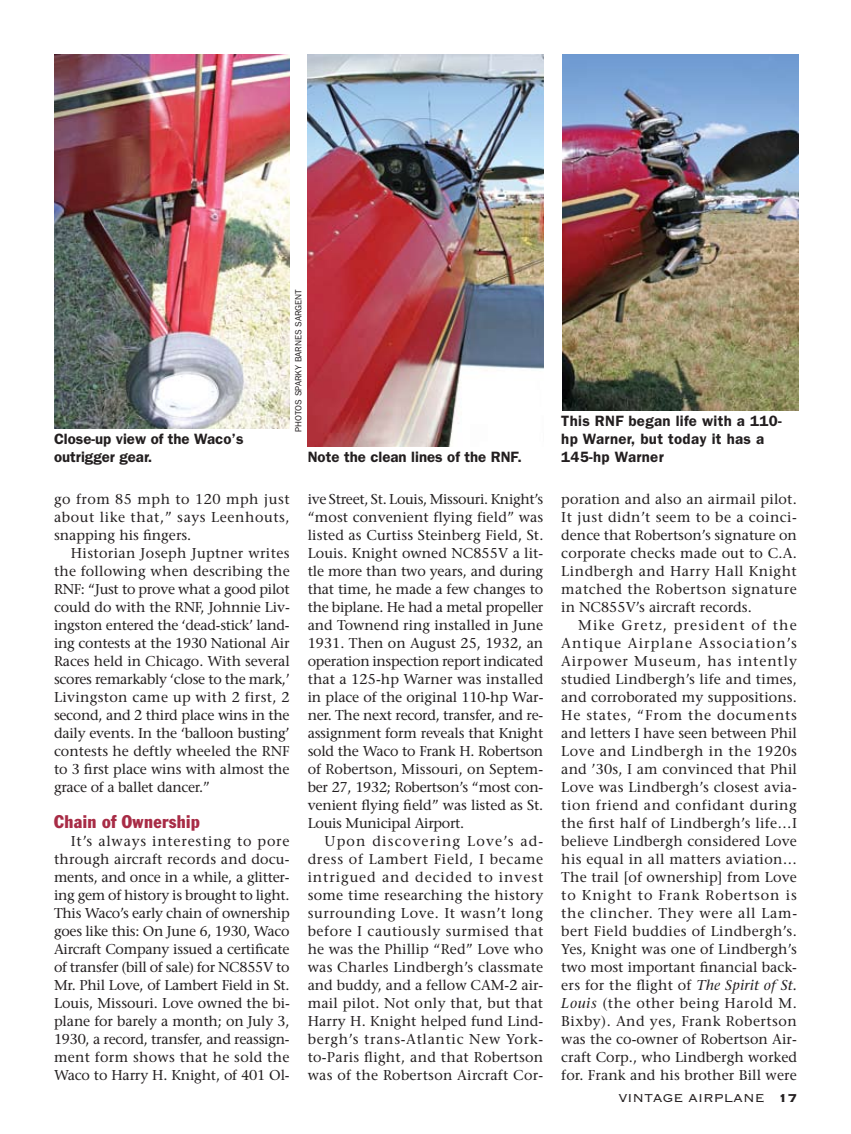
<style>
.page{position:relative;width:851px;height:1134px;background:#fff}
.page>*{position:absolute;margin:0;border:0;box-sizing:border-box;transform-origin:0 0}
.t1{font:condensed 18px "Franklin Gothic";letter-spacing:.02em;color:#a82c46}
.t2{font:600 15px/18px "Franklin Gothic";color:#231f20}
.t3{font:600 15px/18px "Franklin Gothic";letter-spacing:.02em;color:#231f20}
.t4{font:15px "Copperplate Thirty Two BC";color:#231f20}
.t5{font:14.25px/18px "Stone Serif";color:#231f20;text-align:justify}
.t6{font:9px "Franklin Gothic";color:#231f20}
.s1{font-style:italic}
.s2{font-family:"Copperplate Thirty Three BC"}
</style>
<div class="page">
<img style="left:54px;top:54px;width:236px;height:375px">
<img style="left:308px;top:54px;width:235px;height:393px">
<img style="left:562px;top:54px;width:236px;height:357px">
<p class="t2" style="left:54px;top:430px;width:191px">Close-up view of the Waco’s outrigger gear.</p>
<p class="t6" style="left:293px;top:432px;width:144px;rotate:-90deg">PHOTOS SPARKY BARNES SARGENT</p>
<p class="t2" style="left:308px;top:448px;width:216px">Note the clean lines of the RNF.</p>
<p class="t5" style="left:54px;top:490px;width:237px">go from 85 mph to 120 mph just about like that,” says Leenhouts, snapping his fingers.</p>
<p class="t5" style="left:54px;top:544px;width:237px;text-indent:17px">Historian Joseph Juptner writes the following when describing the RNF: “Just to prove what a good pilot could do with the RNF, Johnnie Liv&shy;ingston entered the ‘dead-stick’ land&shy;ing contests at the 1930 National Air Races held in Chicago. With several scores remarkably ‘close to the mark,’ Livingston came up with 2 first, 2 second, and 2 third place wins in the daily events. In the ‘balloon busting’ contests he deftly wheeled the RNF to 3 first place wins with almost the grace of a ballet dancer.”</p>
<p class="t1" style="left:54px;top:811px;width:147px">Chain of Ownership</p>
<p class="t5" style="left:54px;top:832px;width:237px;text-indent:17px">It’s always interesting to pore through aircraft records and docu&shy;ments, and once in a while, a glitter&shy;ing gem of history is brought to light.<br>This Waco’s early chain of ownership goes like this: On June 6, 1930, Waco Aircraft Company issued a certificate of transfer (bill of sale) for NC855V to Mr. Phil Love, of Lambert Field in St.<br>Louis, Missouri. Love owned the bi&shy;plane for barely a month; on July 3, 1930, a record, transfer, and reassign&shy;ment form shows that he sold the Waco to Harry H. Knight, of 401 Ol-</p>
<p class="t5" style="left:307px;top:490px;width:237px">ive Street, St. Louis, Missouri. Knight’s “most convenient flying field” was listed as Curtiss Steinberg Field, St.<br>Louis. Knight owned NC855V a lit&shy;tle more than two years, and during that time, he made a few changes to the biplane. He had a metal propeller and Townend ring installed in June 1931. Then on August 25, 1932, an operation inspection report indicated that a 125-hp Warner was installed in place of the original 110-hp War&shy;ner. The next record, transfer, and re&shy;assignment form reveals that Knight sold the Waco to Frank H. Robertson of Robertson, Missouri, on Septem&shy;ber 27, 1932; Robertson’s “most con&shy;venient flying field” was listed as St.<br>Louis Municipal Airport.</p>
<p class="t5" style="left:307px;top:832px;width:237px;text-indent:17px">Upon discovering Love’s ad&shy;dress of Lambert Field, I became intrigued and decided to invest some time researching the history surrounding Love. It wasn’t long before I cautiously surmised that he was the Phillip “Red” Love who was Charles Lindbergh’s classmate and buddy, and a fellow CAM-2 air&shy;mail pilot. Not only that, but that Harry H. Knight helped fund Lind&shy;bergh’s trans-Atlantic New York&shy;to-Paris flight, and that Robertson was of the Robertson Aircraft Cor-</p>
<p class="t3" style="left:561px;top:412px;width:222px">This RNF began life with a 110- hp Warner, but today it has a<br>145-hp Warner</p>
<p class="t5" style="left:561px;top:490px;width:237px">poration and also an airmail pilot.<br>It just didn’t seem to be a coinci&shy;dence that Robertson’s signature on corporate checks made out to C.A.<br>Lindbergh and Harry Hall Knight matched the Robertson signature in NC855V’s aircraft records.</p>
<p class="t5" style="left:561px;top:616px;width:237px;text-indent:17px">Mike Gretz, president of the Antique Airplane Association’s Airpower Museum, has intently studied Lindbergh’s life and times, and corroborated my suppositions.<br>He states, “From the documents and letters I have seen between Phil Love and Lindbergh in the 1920s and ’30s, I am convinced that Phil Love was Lindbergh’s closest avia&shy;tion friend and confidant during the first half of Lindbergh’s life…I believe Lindbergh considered Love his equal in all matters aviation… The trail [of ownership] from Love to Knight to Frank Robertson is the clincher. They were all Lam&shy;bert Field buddies of Lindbergh’s.<br>Yes, Knight was one of Lindbergh’s two most important financial back&shy;ers for the flight of <span class="s1">The Spirit of St.<br>Louis</span> (the other being Harold M.<br>Bixby). And yes, Frank Robertson was the co-owner of Robertson Air&shy;craft Corp., who Lindbergh worked for. Frank and his brother Bill were</p>
<p class="t4" style="left:618px;top:1090px;width:180px">VINTAGE AIRPLANE <span class="s2">17</span></p>
</div>
